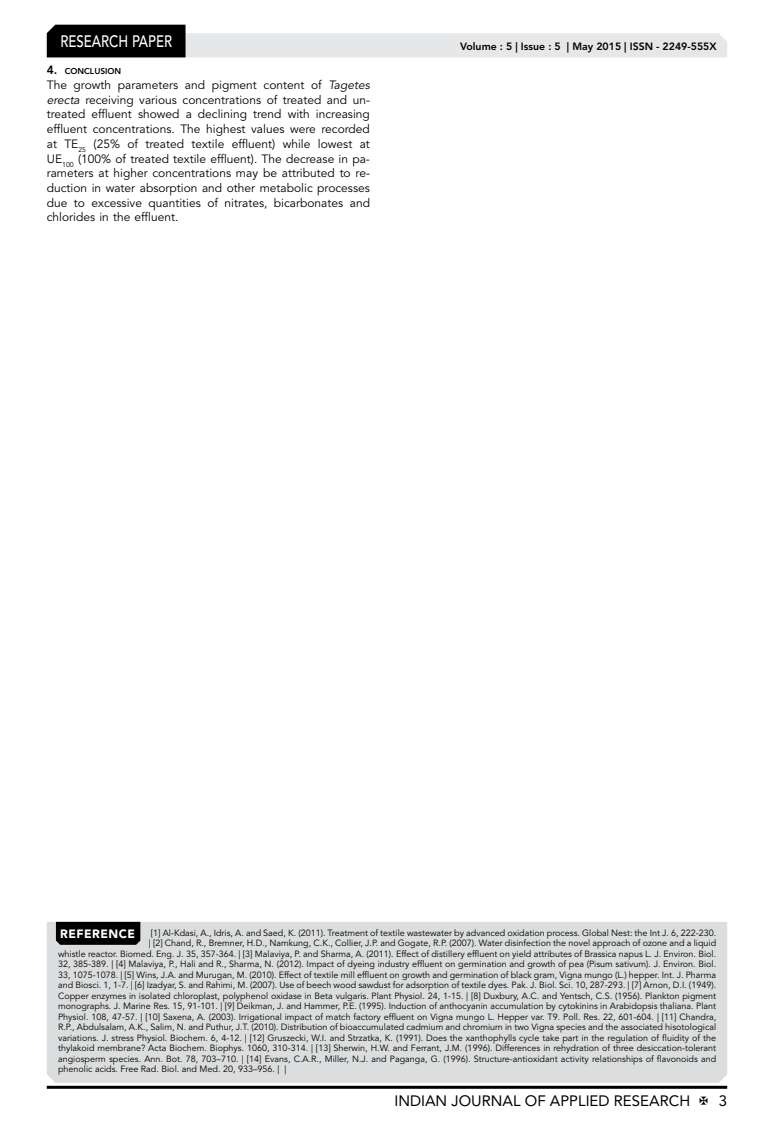
<style>
.page{position:relative;width:774px;height:1136px;background:#fff}
.page>*{position:absolute;margin:0;border:0;box-sizing:border-box;transform-origin:0 0}
.t1{font:500 16.5px "Avenir LT Std";color:#fff;scale:.8 1}
.t2{font:15px "Avenir LT Std";color:#000}
.t3{font:12px/14.7px "Avenir LT Std";color:#000;text-align:justify}
.t4{font:900 12px "Avenir LT Std";letter-spacing:.04em;color:#fff}
.t5{font:800 10.5px "Avenir LT Std";color:#000}
.t6{font:9px "Avenir LT Std";color:#000}
.t7{font:800 8.4px "Avenir LT Std";color:#000}
.s1{font-size:12px}
.s2{font-style:italic}
</style>
<div class="page">
<hr style="left:47px;top:1085px;width:680px;height:3px;background:#000">
<svg style="left:47px;top:25px;width:680px;height:32px"></svg>
<div style="left:47px;top:921px;width:680px;height:161px;background:#dcddde"></div>
<div style="left:56px;top:921px;width:84px;height:23px;background:#000"></div>
<h1 class="t1" style="left:60px;top:32px;width:139px">RESEARCH PAPER</h1>
<p class="t7" style="left:47px;top:66px;width:76px"><span class="s1">4.</span> CONCLUSION</p>
<p class="t3" style="left:47px;top:78px;width:325px">The growth parameters and pigment content of <span class="s2">Tagetes erecta</span> receiving various concentrations of treated and un&shy;treated effluent showed a declining trend with increasing effluent concentrations. The highest values were recorded at TE<sub>25</sub> (25% of treated textile effluent) while lowest at UE<sub>100</sub> (100% of treated textile effluent). The decrease in pa&shy;rameters at higher concentrations may be attributed to re&shy;duction in water absorption and other metabolic processes due to excessive quantities of nitrates, bicarbonates and chlorides in the effluent.</p>
<p class="t5" style="left:460px;top:41px;width:258px">Volume : 5 | Issue : 5 | May 2015 | ISSN - 2249-555X</p>
<h3 class="t4" style="left:60px;top:926px;width:76px">REFERENCE</h3>
<p class="t6" style="left:151px;top:927px;width:567px">[1] Al-Kdasi, A., Idris, A. and Saed, K. (2011). Treatment of textile wastewater by advanced oxidation process. Global Nest: the Int J. 6, 222-230.</p>
<p class="t6" style="left:149px;top:937px;width:569px">| [2] Chand, R., Bremner, H.D., Namkung, C.K., Collier, J.P. and Gogate, R.P. (2007). Water disinfection the novel approach of ozone and a liquid</p>
<p class="t6" style="left:58px;top:948px;width:659px">whistle reactor. Biomed. Eng. J. 35, 357-364. | [3] Malaviya, P. and Sharma, A. (2011). Effect of distillery effluent on yield attributes of Brassica napus L. J. Environ. Biol.</p>
<p class="t6" style="left:58px;top:958px;width:660px">32, 385-389. | [4] Malaviya, P., Hali and R., Sharma, N. (2012). Impact of dyeing industry effluent on germination and growth of pea (Pisum sativum). J. Environ. Biol.</p>
<p class="t6" style="left:58px;top:969px;width:659px">33, 1075-1078. | [5] Wins, J.A. and Murugan, M. (2010). Effect of textile mill effluent on growth and germination of black gram, Vigna mungo (L.) hepper. Int. J. Pharma</p>
<p class="t6" style="left:58px;top:979px;width:659px">and Biosci. 1, 1-7. | [6] Izadyar, S. and Rahimi, M. (2007). Use of beech wood sawdust for adsorption of textile dyes. Pak. J. Biol. Sci. 10, 287-293. | [7] Arnon, D.I. (1949).</p>
<p class="t6" style="left:58px;top:990px;width:660px">Copper enzymes in isolated chloroplast, polyphenol oxidase in Beta vulgaris. Plant Physiol. 24, 1-15. | [8] Duxbury, A.C. and Yentsch, C.S. (1956). Plankton pigment</p>
<p class="t6" style="left:58px;top:1000px;width:659px">monographs. J. Marine Res. 15, 91-101. | [9] Deikman, J. and Hammer, P.E. (1995). Induction of anthocyanin accumulation by cytokinins in Arabidopsis thaliana. Plant</p>
<p class="t6" style="left:58px;top:1011px;width:660px">Physiol. 108, 47-57. | [10] Saxena, A. (2003). Irrigational impact of match factory effluent on Vigna mungo L. Hepper var. T9. Poll. Res. 22, 601-604. | [11] Chandra,</p>
<p class="t6" style="left:58px;top:1021px;width:660px">R.P., Abdulsalam, A.K., Salim, N. and Puthur, J.T. (2010). Distribution of bioaccumulated cadmium and chromium in two Vigna species and the associated hisotological</p>
<p class="t6" style="left:58px;top:1032px;width:659px">variations. J. stress Physiol. Biochem. 6, 4-12. | [12] Gruszecki, W.I. and Strzatka, K. (1991). Does the xanthophylls cycle take part in the regulation of fluidity of the</p>
<p class="t6" style="left:58px;top:1042px;width:660px">thylakoid membrane? Acta Biochem. Biophys. 1060, 310-314. | [13] Sherwin, H.W. and Ferrant, J.M. (1996). Differences in rehydration of three desiccation-tolerant</p>
<p class="t6" style="left:58px;top:1053px;width:659px">angiosperm species. Ann. Bot. 78, 703–710. | [14] Evans, C.A.R., Miller, N.J. and Paganga, G. (1996). Structure-antioxidant activity relationships of flavonoids and</p>
<p class="t6" style="left:58px;top:1063px;width:230px">phenolic acids. Free Rad. Biol. and Med. 20, 933–956. | |</p>
<h2 class="t2" style="left:394px;top:1091px;width:297px">INDIAN JOURNAL OF APPLIED RESEARCH</h2>
<h2 class="t2" style="left:719px;top:1091px;width:10px">3</h2>
</div>
